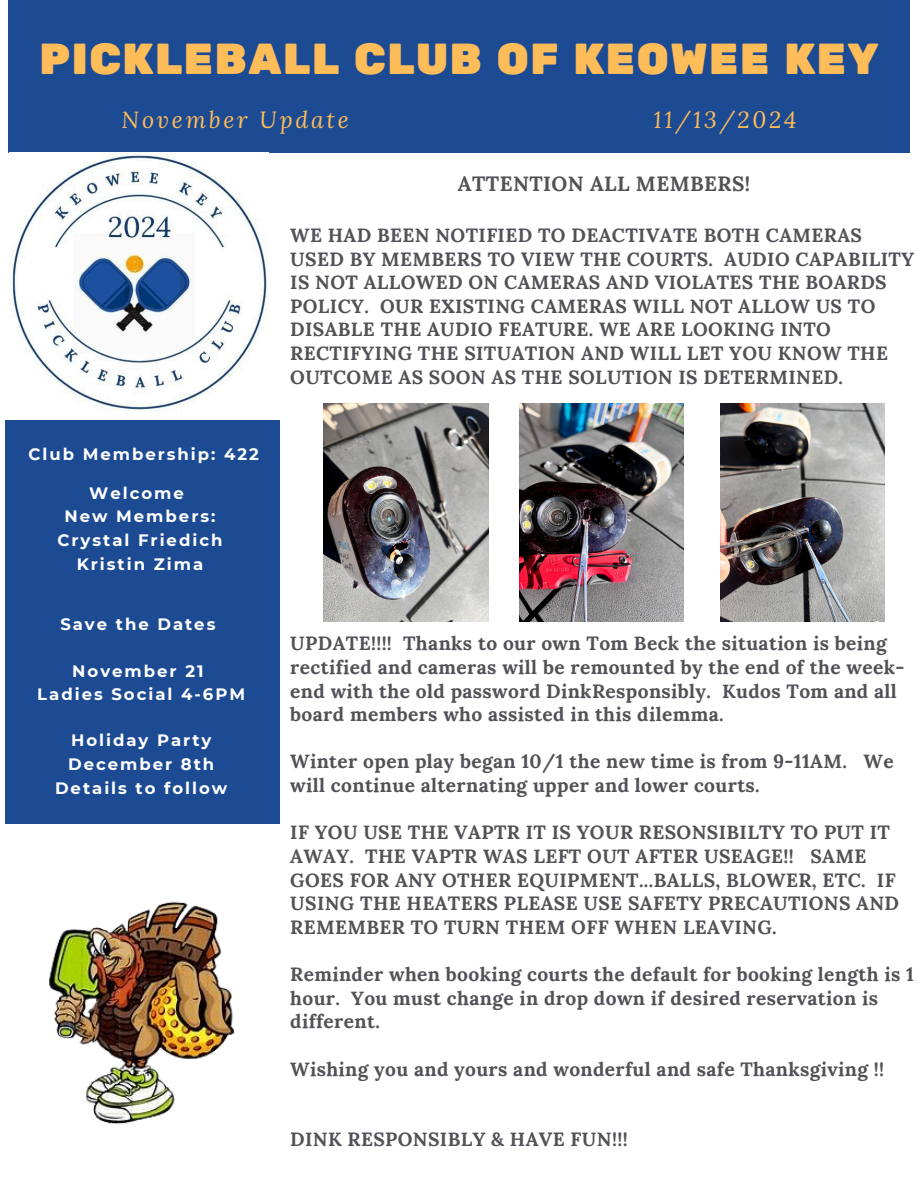
<style>
.page{position:relative;width:918px;height:1188px;background:#fff}
.page>*{position:absolute;margin:0;border:0;box-sizing:border-box;transform-origin:0 0}
.t1{font:43.2px "Rubik One";letter-spacing:.02em;color:#ffbd59}
.t2{font:italic 23.25px "Lora";letter-spacing:.12em;color:#ffbd59}
.t3{font:700 20.7px "Lora";letter-spacing:.02em;color:#525158}
.t4{font:700 19.2px/23.7px "Lora";letter-spacing:.02em;color:#525158}
.t5{font:700 16.5px "Montserrat";letter-spacing:.12em;color:#fff}
</style>
<div class="page">
<div style="left:5px;top:420px;width:275px;height:404px;background:#1d4b93"></div>
<div style="left:8px;top:0;width:901px;height:153px;background:#1d4b93"></div>
<img style="left:9px;top:153px;width:258px;height:258px">
<img style="left:49px;top:901px;width:186px;height:224px">
<img style="left:324px;top:404px;width:164px;height:218px">
<img style="left:519px;top:404px;width:165px;height:218px">
<img style="left:720px;top:404px;width:164px;height:218px">
<p class="t1" style="left:39px;top:34px;width:841px">PICKLEBALL CLUB OF KEOWEE KEY</p>
<p class="t2" style="left:122px;top:104px;width:229px">November Update</p>
<p class="t2" style="left:653px;top:104px;width:144px">11/13/2024</p>
<h3 class="t5" style="left:28px;top:444px;width:232px">Club Membership: 422</h3>
<h3 class="t5" style="left:89px;top:483px;width:96px">Welcome</h3>
<h3 class="t5" style="left:64px;top:506px;width:153px">New Members:</h3>
<h4 class="t5" style="left:57px;top:530px;width:167px">Crystal Friedich</h4>
<h4 class="t5" style="left:77px;top:554px;width:128px">Kristin Zima</h4>
<h4 class="t5" style="left:60px;top:615px;width:157px">Save the Dates</h4>
<h4 class="t5" style="left:72px;top:661px;width:133px">November 21</h4>
<h3 class="t5" style="left:37px;top:684px;width:209px">Ladies Social 4-6PM</h3>
<p class="t5" style="left:71px;top:730px;width:142px">Holiday Party</p>
<p class="t5" style="left:68px;top:754px;width:148px">December 8th</p>
<p class="t5" style="left:55px;top:778px;width:174px">Details to follow</p>
<h2 class="t3" style="left:458px;top:170px;width:294px">ATTENTION ALL MEMBERS!</h2>
<p class="t4" style="left:290px;top:223px;width:625px">WE HAD BEEN NOTIFIED TO DEACTIVATE BOTH CAMERAS USED BY MEMBERS TO VIEW THE COURTS. AUDIO CAPABILITY IS NOT ALLOWED ON CAMERAS AND VIOLATES THE BOARDS POLICY. OUR EXISTING CAMERAS WILL NOT ALLOW US TO DISABLE THE AUDIO FEATURE. WE ARE LOOKING INTO RECTIFYING THE SITUATION AND WILL LET YOU KNOW THE OUTCOME AS SOON AS THE SOLUTION IS DETERMINED.</p>
<p class="t4" style="left:290px;top:631px;width:616px">UPDATE!!!! Thanks to our own Tom Beck the situation is being rectified and cameras will be remounted by the end of the week&shy;end with the old password DinkResponsibly. Kudos Tom and all board members who assisted in this dilemma.</p>
<p class="t4" style="left:290px;top:750px;width:605px">Winter open play began 10/1 the new time is from 9-11AM. We will continue alternating upper and lower courts.</p>
<p class="t4" style="left:290px;top:820px;width:610px">IF YOU USE THE VAPTR IT IS YOUR RESONSIBILTY TO PUT IT AWAY. THE VAPTR WAS LEFT OUT AFTER USEAGE!! SAME GOES FOR ANY OTHER EQUIPMENT...BALLS, BLOWER, ETC. IF USING THE HEATERS PLEASE USE SAFETY PRECAUTIONS AND REMEMBER TO TURN THEM OFF WHEN LEAVING.</p>
<p class="t4" style="left:290px;top:962px;width:625px">Reminder when booking courts the default for booking length is 1 hour. You must change in drop down if desired reservation is different.</p>
<p class="t4" style="left:290px;top:1057px;width:595px">Wishing you and yours and wonderful and safe Thanksgiving !!</p>
<p class="t4" style="left:290px;top:1128px;width:339px">DINK RESPONSIBLY &amp; HAVE FUN!!!</p>
</div>
